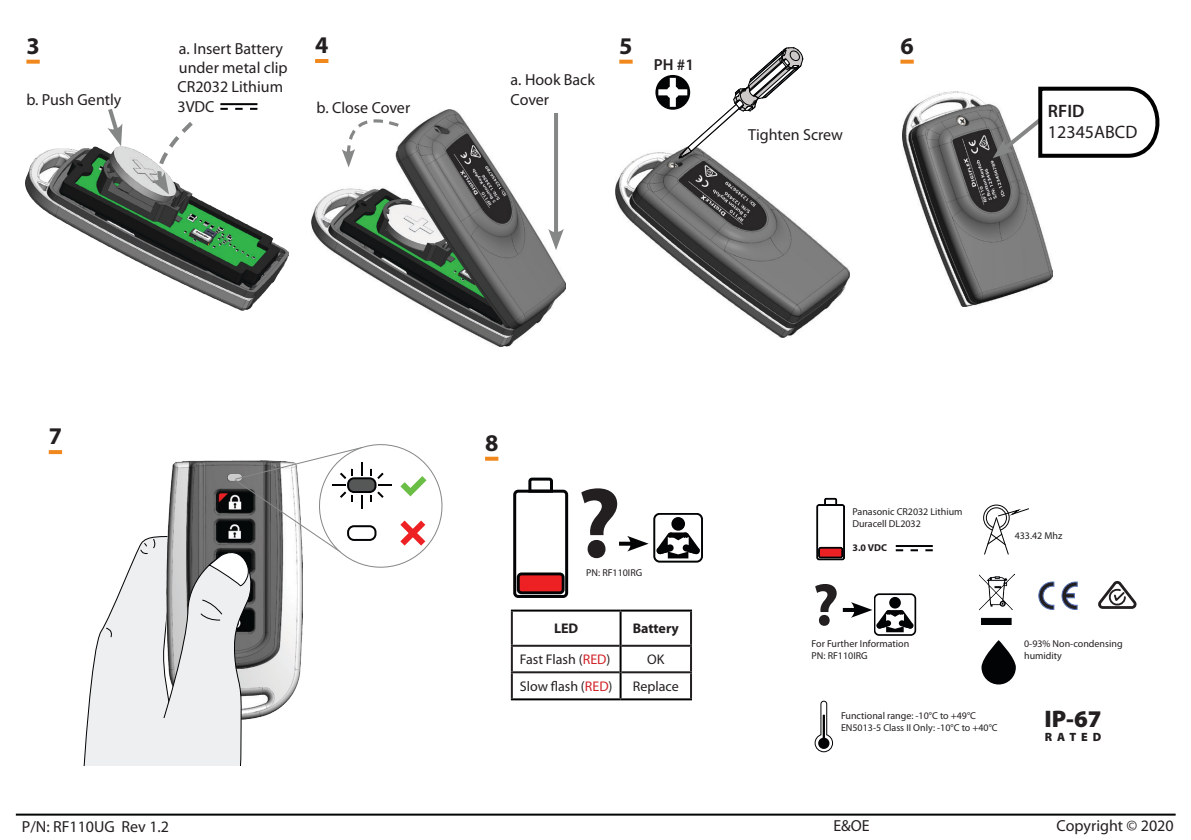
<style>
.page{position:relative;width:1191px;height:840px;background:#fff}
.page>*{position:absolute;margin:0;border:0;box-sizing:border-box;transform-origin:0 0}
.t1{font:700 100px "Myriad Pro";color:#231f20}
.t2{font:700 60px "Myriad Pro";color:#231f20}
.Heading_2{font:700 24px "Myriad Pro";color:#231f20}
.t3{font:900 24px "Myriad Pro";color:#231f20}
.t4{font:18px "Myriad Pro";color:#231f20}
.t5{font:600 18px "Myriad Pro";color:#231f20}
.Body_Text{font:16px/19.2px "Myriad Pro";color:#231f20}
.t6{font:600 16px "Myriad Pro";color:#231f20}
.t7{font:14px "Myriad Pro";color:#231f20}
.t8{font:700 14px "Myriad Pro";color:#231f20}
.t9{font:900 12px "Myriad Pro";letter-spacing:.42em;color:#231f20}
.t10{font:10px/12px "Myriad Pro";color:#231f20}
.t11{font:700 10px "Myriad Pro";color:#231f20}
.s1{color:#d2232a}
</style>
<div class="page">
<svg style="left:26px;top:60px;width:14px;height:4px"></svg>
<div style="left:653px;top:513px;width:50px;height:49px;border:2px solid #020304;border-radius:5px"></div>
<div style="left:671px;top:516px;width:14px;height:14px;background:#020304;border-radius:50%"></div>
<svg style="left:656px;top:532px;width:43px;height:26px"></svg>
<svg style="left:513px;top:477px;width:56px;height:121px"></svg>
<hr style="left:315px;top:59px;width:13px;height:4px;background:#f0881e">
<img style="left:311px;top:110px;width:254px;height:237px">
<hr style="left:554px;top:113px;width:4px;height:123px;background:#858686">
<svg style="left:548px;top:228px;width:16px;height:22px"></svg>
<svg style="left:342px;top:110px;width:59px;height:57px"></svg>
<img style="left:615px;top:152px;width:234px;height:186px">
<img style="left:902px;top:92px;width:151px;height:214px">
<svg style="left:619px;top:60px;width:13px;height:4px"></svg>
<svg style="left:49px;top:450px;width:13px;height:4px"></svg>
<svg style="left:485px;top:456px;width:13px;height:4px"></svg>
<svg style="left:619px;top:541px;width:8px;height:4px"></svg>
<svg style="left:627px;top:536px;width:21px;height:15px"></svg>
<img style="left:979px;top:574px;width:35px;height:49px">
<svg style="left:816px;top:497px;width:29px;height:63px"></svg>
<div style="left:874px;top:593px;width:42px;height:42px;border:2px solid #020304;border-radius:5px"></div>
<svg style="left:889px;top:596px;width:12px;height:12px"></svg>
<svg style="left:843px;top:608px;width:8px;height:3px"></svg>
<svg style="left:851px;top:601px;width:62px;height:31px"></svg>
<svg style="left:981px;top:639px;width:34px;height:45px"></svg>
<svg style="left:814px;top:700px;width:19px;height:52px"></svg>
<div style="left:818px;top:737px;width:11px;height:11px;background:#020304;border-radius:50%"></div>
<hr style="left:822px;top:714px;width:3px;height:24px;background:#020304">
<svg style="left:983px;top:504px;width:46px;height:50px"></svg>
<svg style="left:83px;top:444px;width:360px;height:321px"></svg>
<hr style="left:895px;top:544px;width:37px;height:2px;background:#020304">
<svg style="left:895px;top:549px;width:37px;height:2px"></svg>
<hr style="left:511px;top:611px;width:2px;height:33px;background:#231f20">
<hr style="left:690px;top:611px;width:2px;height:33px;background:#231f20">
<hr style="left:511px;top:644px;width:108px;height:2px;background:#231f20">
<hr style="left:511px;top:646px;width:2px;height:25px;background:#231f20">
<hr style="left:621px;top:644px;width:71px;height:2px;background:#231f20">
<hr style="left:690px;top:646px;width:2px;height:25px;background:#231f20">
<hr style="left:511px;top:671px;width:108px;height:2px;background:#231f20">
<hr style="left:511px;top:673px;width:2px;height:25px;background:#231f20">
<hr style="left:621px;top:671px;width:71px;height:2px;background:#231f20">
<hr style="left:690px;top:673px;width:2px;height:25px;background:#231f20">
<hr style="left:511px;top:609px;width:109px;height:2px;background:#000">
<hr style="left:620px;top:609px;width:72px;height:2px;background:#000">
<hr style="left:619px;top:611px;width:2px;height:34px;background:#000">
<hr style="left:619px;top:645px;width:2px;height:27px;background:#000">
<hr style="left:619px;top:672px;width:2px;height:26px;background:#000">
<hr style="left:511px;top:698px;width:109px;height:2px;background:#000">
<hr style="left:620px;top:698px;width:72px;height:2px;background:#000">
<img style="left:26px;top:146px;width:263px;height:165px">
<svg style="left:107px;top:109px;width:15px;height:37px"></svg>
<svg style="left:149px;top:122px;width:46px;height:72px"></svg>
<hr style="left:220px;top:103px;width:37px;height:2px;background:#020304">
<svg style="left:220px;top:108px;width:37px;height:2px"></svg>
<svg style="left:900px;top:60px;width:13px;height:4px"></svg>
<svg style="left:1062px;top:581px;width:15px;height:28px"></svg>
<svg style="left:1038px;top:581px;width:16px;height:28px"></svg>
<svg style="left:1098px;top:581px;width:38px;height:27px"></svg>
<svg style="left:655px;top:47px;width:148px;height:113px"></svg>
<svg style="left:992px;top:86px;width:168px;height:74px"></svg>
<hr style="left:16px;top:813px;width:1159px;height:2px;background:#020304">
<p class="Heading_2" style="left:26px;top:32px;width:15px">3</p>
<p class="Heading_2" style="left:315px;top:31px;width:15px">4</p>
<p class="Heading_2" style="left:619px;top:32px;width:15px">5</p>
<p class="Body_Text" style="left:179px;top:39px;width:105px">a. Insert Battery</p>
<p class="Body_Text" style="left:179px;top:58px;width:110px">under metal clip</p>
<p class="Body_Text" style="left:510px;top:71px;width:86px">a. Hook Back</p>
<p class="Body_Text" style="left:510px;top:90px;width:40px">Cover</p>
<p class="Body_Text" style="left:177px;top:78px;width:107px">CR2032 Lithium<br>3VDC</p>
<p class="Body_Text" style="left:26px;top:91px;width:96px">b. Push Gently</p>
<p class="Body_Text" style="left:317px;top:98px;width:95px">b. Close Cover</p>
<p class="t6" style="left:654px;top:56px;width:41px">PH #1</p>
<p class="Body_Text" style="left:748px;top:125px;width:96px">Tighten Screw</p>
<p class="Heading_2" style="left:900px;top:32px;width:15px">6</p>
<p class="t5" style="left:1048px;top:100px;width:38px">RFID</p>
<p class="t4" style="left:1048px;top:122px;width:91px">12345ABCD</p>
<p class="Heading_2" style="left:49px;top:422px;width:15px">7</p>
<p class="Heading_2" style="left:485px;top:429px;width:15px">8</p>
<p class="t1" style="left:576px;top:467px;width:46px">?</p>
<p class="t10" style="left:586px;top:566px;width:57px">PN: RF110IRG</p>
<p class="t8" style="left:554px;top:620px;width:26px">LED</p>
<p class="t8" style="left:632px;top:620px;width:48px">Battery</p>
<p class="t7" style="left:520px;top:651px;width:92px">Fast Flash (<span class="s1">RED</span>)</p>
<p class="t7" style="left:647px;top:651px;width:19px">OK</p>
<p class="t7" style="left:520px;top:678px;width:94px">Slow flash (<span class="s1">RED</span>)</p>
<p class="t7" style="left:633px;top:678px;width:47px">Replace</p>
<p class="t10" style="left:852px;top:506px;width:112px">Panasonic CR2032 Lithium<br>Duracell DL2032</p>
<p class="t11" style="left:852px;top:542px;width:36px">3.0 VDC</p>
<p class="t2" style="left:812px;top:571px;width:28px">?</p>
<p class="t10" style="left:811px;top:637px;width:99px">For Further Information<br>PN: RF110IRG</p>
<p class="t10" style="left:1014px;top:529px;width:49px">433.42 Mhz</p>
<p class="t10" style="left:1024px;top:637px;width:100px">0-93% Non-condensing humidity</p>
<p class="t10" style="left:841px;top:709px;width:137px">Functional range: -10°C to +49°C</p>
<p class="t10" style="left:841px;top:721px;width:158px">EN5013-5 Class II Only: -10°C to +40°C</p>
<p class="t3" style="left:1044px;top:704px;width:58px">IP-67</p>
<p class="t9" style="left:1044px;top:730px;width:58px">RATED</p>
<p class="Body_Text" style="left:22px;top:817px;width:149px">P/N: RF110UG Rev 1.2</p>
<p class="Body_Text" style="left:833px;top:815px;width:38px">E&amp;OE</p>
<p class="Body_Text" style="left:1056px;top:815px;width:118px">Copyright © 2020</p>
</div>
